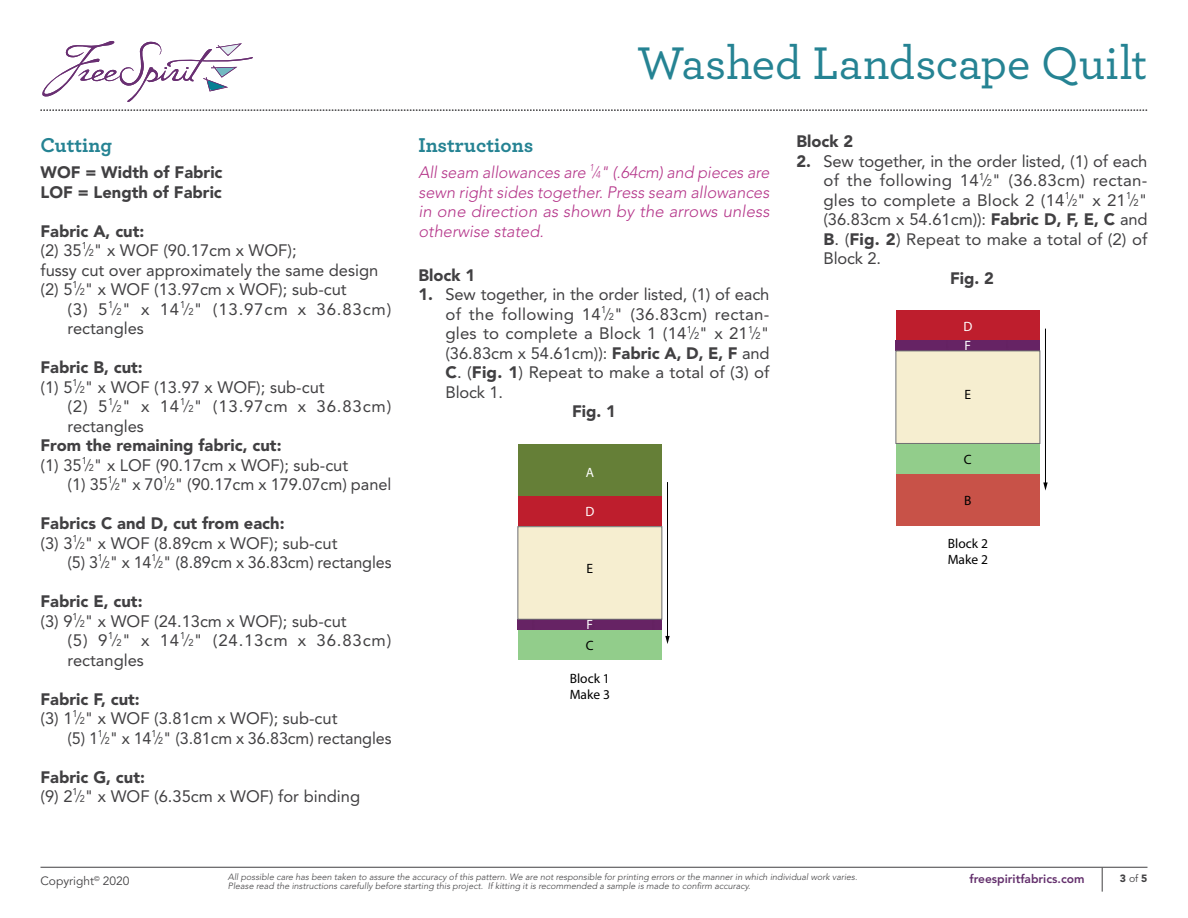
<style>
.page{position:relative;width:1188px;height:918px;background:#fff}
.page>*{position:absolute;margin:0;border:0;box-sizing:border-box;transform-origin:0 0}
.t1{font:500 48px "Archer";letter-spacing:-.005em;color:#258393}
.t2{font:700 21px "Archer";color:#258393}
.t3{font:16.5px/19.5px "Avenir LT Std";color:#414042}
.t4{font:900 16.5px/19.5px "Avenir LT Std";color:#414042}
.t5{font:italic 300 16.5px/19.5px "Avenir LT Std";letter-spacing:.005em;color:#b5368a;text-align:justify}
.t6{font:16.5px "Avenir LT Std";letter-spacing:.045em;color:#414042}
.t7{font:16.5px/19.5px "Avenir LT Std";letter-spacing:.025em;color:#414042}
.t8{font:600 15px "Myriad Pro";letter-spacing:-.01em;color:#000}
.t9{font:13.5px/16.2px "Myriad Pro";color:#000}
.t10{font:13.5px/19.5px "Myriad Pro";color:#fff}
.t11{font:800 12px "Avenir LT Std";color:#632f6c}
.t12{font:12px "Avenir LT Std";color:#414042}
.t13{font:900 10.5px "Avenir LT Std";color:#414042}
.t14{font:italic 300 9px "Avenir LT Std";color:#414042}
.s1{font-weight:900}
.s2{font-size:9.9px}
.s3{font-weight:400}
</style>
<div class="page">
<svg style="left:1102px;top:868px;width:1px;height:24px"></svg>
<hr style="left:40px;top:867px;width:1108px;height:1px;background:#414042">
<svg style="left:42px;top:41px;width:211px;height:61px"></svg>
<svg style="left:40px;top:110px;width:1108px;height:1px"></svg>
<div style="left:518px;top:444px;width:144px;height:52px;background:#657f37"></div>
<div style="left:518px;top:630px;width:144px;height:30px;background:#92cd8b"></div>
<div style="left:518px;top:496px;width:144px;height:31px;background:#be1e2d"></div>
<div style="left:518px;top:619px;width:144px;height:11px;background:#662364"></div>
<div style="left:518px;top:527px;width:144px;height:92px;background:#f6eed0"></div>
<hr style="left:667px;top:482px;width:1px;height:155px;background:#000">
<svg style="left:665px;top:636px;width:5px;height:8px"></svg>
<div style="left:896px;top:474px;width:144px;height:52px;background:#c85248"></div>
<div style="left:896px;top:443px;width:144px;height:31px;background:#92cd8b"></div>
<div style="left:896px;top:310px;width:144px;height:31px;background:#be1e2d"></div>
<div style="left:896px;top:341px;width:144px;height:10px;background:#662364"></div>
<div style="left:896px;top:351px;width:144px;height:92px;background:#f6eed0"></div>
<div style="left:896px;top:351px;width:144px;height:93px;border:1px solid #6d6e71"></div>
<hr style="left:1045px;top:329px;width:1px;height:155px;background:#000">
<svg style="left:1043px;top:482px;width:5px;height:9px"></svg>
<p class="t2" style="left:40px;top:128px;width:73px">Cutting</p>
<p class="t4" style="left:40px;top:162px;width:184px">WOF = Width of Fabric<br>LOF = Length of Fabric</p>
<p class="t3" style="left:40px;top:221px;width:339px"><span class="s1">Fabric A, cut:<br></span>(2) 35<sup>1</sup>⁄<span class="s2">2</span>" x WOF (90.17cm x WOF);<br>fussy cut over approximately the same design (2) 5<sup>1</sup>⁄<span class="s2">2</span>" x WOF (13.97cm x WOF); sub-cut</p>
<p class="t7" style="left:68px;top:299px;width:325px">(3) 5<sup>1</sup>⁄<span class="s2">2</span>" x 14<sup>1</sup>⁄<span class="s2">2</span>" (13.97cm x 36.83cm) rectangles</p>
<p class="t4" style="left:41px;top:358px;width:104px">Fabric B, cut:</p>
<p class="t3" style="left:41px;top:377px;width:286px">(1) 5<sup>1</sup>⁄<span class="s2">2</span>" x WOF (13.97 x WOF); sub-cut</p>
<p class="t6" style="left:68px;top:397px;width:325px">(2) 5<sup>1</sup>⁄<span class="s2">2</span>" x 14<sup>1</sup>⁄<span class="s2">2</span>" (13.97cm x 36.83cm)</p>
<p class="t3" style="left:68px;top:416px;width:78px">rectangles</p>
<p class="t4" style="left:41px;top:436px;width:243px">From the remaining fabric, cut:</p>
<p class="t3" style="left:41px;top:455px;width:309px">(1) 35<sup>1</sup>⁄<span class="s2">2</span>" x LOF (90.17cm x WOF); sub-cut</p>
<p class="t3" style="left:68px;top:475px;width:326px">(1) 35<sup>1</sup>⁄<span class="s2">2</span>" x 70<sup>1</sup>⁄<span class="s2">2</span>" (90.17cm x 179.07cm) panel</p>
<p class="t4" style="left:40px;top:513px;width:246px">Fabrics C and D, cut from each:</p>
<p class="t3" style="left:40px;top:533px;width:299px">(3) 3<sup>1</sup>⁄<span class="s2">2</span>" x WOF (8.89cm x WOF); sub-cut</p>
<p class="t3" style="left:68px;top:553px;width:326px">(5) 3<sup>1</sup>⁄<span class="s2">2</span>" x 14<sup>1</sup>⁄<span class="s2">2</span>" (8.89cm x 36.83cm) rectangles</p>
<p class="t4" style="left:40px;top:591px;width:104px">Fabric E, cut:</p>
<p class="t3" style="left:40px;top:611px;width:308px">(3) 9<sup>1</sup>⁄<span class="s2">2</span>" x WOF (24.13cm x WOF); sub-cut</p>
<p class="t6" style="left:68px;top:631px;width:325px">(5) 9<sup>1</sup>⁄<span class="s2">2</span>" x 14<sup>1</sup>⁄<span class="s2">2</span>" (24.13cm x 36.83cm)</p>
<p class="t3" style="left:68px;top:650px;width:78px">rectangles</p>
<p class="t4" style="left:41px;top:689px;width:101px">Fabric F, cut:</p>
<p class="t3" style="left:41px;top:709px;width:299px">(3) 1<sup>1</sup>⁄<span class="s2">2</span>" x WOF (3.81cm x WOF); sub-cut</p>
<p class="t3" style="left:68px;top:728px;width:326px">(5) 1<sup>1</sup>⁄<span class="s2">2</span>" x 14<sup>1</sup>⁄<span class="s2">2</span>" (3.81cm x 36.83cm) rectangles</p>
<p class="t3" style="left:40px;top:767px;width:321px"><span class="s1">Fabric G, cut:<br></span>(9) 2<sup>1</sup>⁄<span class="s2">2</span>" x WOF (6.35cm x WOF) for binding</p>
<h1 class="t1" style="left:637px;top:28px;width:512px">Washed Landscape Quilt</h1>
<p class="t2" style="left:418px;top:128px;width:116px">Instructions</p>
<p class="t5" style="left:418px;top:163px;width:353px">All seam allowances are <sup>1</sup>⁄<span class="s2">4</span>" (.64cm) and pieces are sewn right sides together. Press seam allowances in one direction as shown by the arrows unless otherwise stated.</p>
<p class="t4" style="left:418px;top:265px;width:58px">Block 1</p>
<p class="t3" style="left:446px;top:285px;width:326px;text-align:justify;text-indent:-27px"><span class="s1">1.</span> Sew together, in the order listed, (1) of each of the following 14<sup>1</sup>⁄<span class="s2">2</span>" (36.83cm) rectan&shy;gles to complete a Block 1 (14<sup>1</sup>⁄<span class="s2">2</span>" x 21<sup>1</sup>⁄<span class="s2">2</span>" (36.83cm x 54.61cm)): <span class="s1">Fabric A, D, E, F</span> and <span class="s1">C</span>. (<span class="s1">Fig. 1</span>) Repeat to make a total of (3) of Block 1.</p>
<p class="t4" style="left:572px;top:402px;width:46px">Fig. 1</p>
<p class="t8" style="left:573px;top:409px;width:36px">Fig. 1</p>
<p class="t10" style="left:586px;top:463px;width:10px">A</p>
<p class="t10" style="left:585px;top:502px;width:10px">D</p>
<p class="t9" style="left:587px;top:560px;width:8px">E</p>
<p class="t10" style="left:587px;top:614px;width:8px">F</p>
<p class="t9" style="left:586px;top:637px;width:9px">C</p>
<p class="t9" style="left:570px;top:670px;width:42px">Block 1<br>Make 3</p>
<p class="t4" style="left:796px;top:132px;width:58px">Block 2</p>
<p class="t3" style="left:824px;top:152px;width:326px;text-align:justify;text-indent:-27px"><span class="s1">2.</span> Sew together, in the order listed, (1) of each of the following 14<sup>1</sup>⁄<span class="s2">2</span>" (36.83cm) rectan&shy;gles to complete a Block 2 (14<sup>1</sup>⁄<span class="s2">2</span>" x 21<sup>1</sup>⁄<span class="s2">2</span>" (36.83cm x 54.61cm)): <span class="s1">Fabric D, F, E, C</span> and <span class="s1">B</span>. (<span class="s1">Fig. 2</span>) Repeat to make a total of (2) of Block 2.</p>
<p class="t4" style="left:950px;top:268px;width:46px">Fig. 2</p>
<p class="t8" style="left:951px;top:275px;width:36px">Fig. 2</p>
<p class="t10" style="left:963px;top:316px;width:10px">D<br>F</p>
<p class="t9" style="left:965px;top:386px;width:8px">E</p>
<p class="t9" style="left:964px;top:451px;width:9px">C</p>
<p class="t9" style="left:964px;top:492px;width:9px">B</p>
<p class="t9" style="left:948px;top:535px;width:42px">Block 2<br>Make 2</p>
<p class="t12" style="left:40px;top:874px;width:91px">Copyright<sup>©</sup> 2020</p>
<p class="t14" style="left:228px;top:872px;width:631px">All possible care has been taken to assure the accuracy of this pattern. We are not responsible for printing errors or the manner in which individual work varies.</p>
<p class="t11" style="left:969px;top:872px;width:117px">freespiritfabrics.com</p>
<p class="t13" style="left:1120px;top:872px;width:29px">3 <span class="s3">of</span> 5</p>
<p class="t14" style="left:228px;top:881px;width:524px">Please read the instructions carefully before starting this project. If kitting it is recommended a sample is made to confirm accuracy.</p>
</div>
